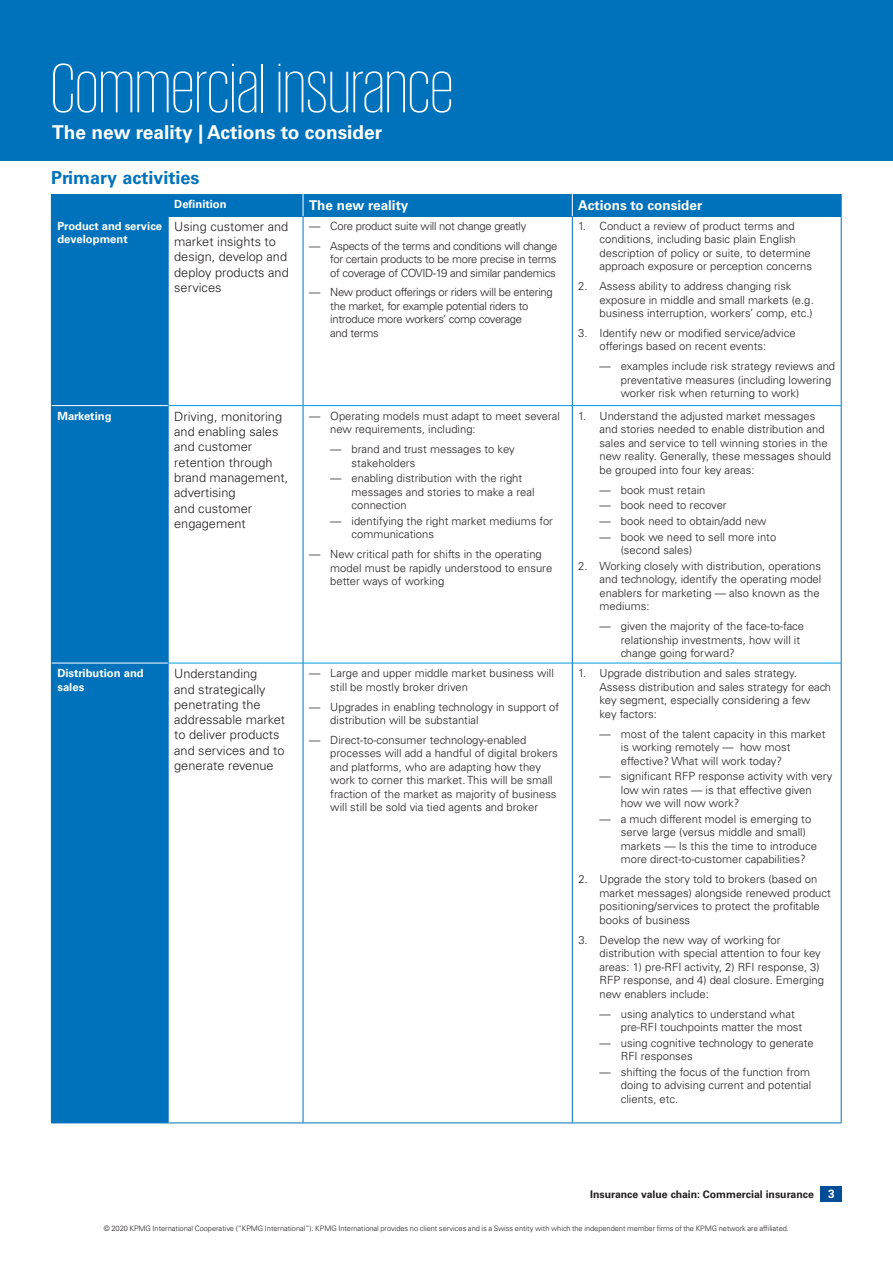
<style>
.page{position:relative;width:893px;height:1263px;background:#fff}
.page>*{position:absolute;margin:0;border:0;box-sizing:border-box;transform-origin:0 0}
.t1{font:200 71.55px "KPMG";letter-spacing:.01em;color:#fff}
.t2{font:700 19.05px "Univers LT Std";color:#fff}
.t3{font:700 18px "Univers LT Std";color:#0072bc}
.t4{font:700 13.5px "Univers LT Std";color:#fff}
.t5{font:300 12.75px/15.3px "Univers LT Std";color:#231f20}
.t6{font:300 11.25px/13.5px "Univers LT Std";color:#231f20}
.t7{font:300 11.25px/13.5px "Univers LT Std";letter-spacing:-.025em;color:#231f20}
.t8{font:700 11.25px/13.5px "Univers LT Std";color:#fff}
.t9{font:700 10.5px "Univers LT Std";color:#231f20}
.t10{font:300 7.5px "Univers LT Std";letter-spacing:-.005em;color:#231f20}
.s1{font-size:12px;color:#fff}
</style>
<div class="page">
<div style="left:821px;top:1186px;width:21px;height:15px;background:#014d97"></div>
<div style="left:0;top:0;width:893px;height:160px;background:#0072bc"></div>
<div style="left:51px;top:194px;width:117px;height:22px;background:#0072bc"></div>
<div style="left:168px;top:194px;width:135px;height:22px;background:#0072bc"></div>
<div style="left:303px;top:194px;width:269px;height:22px;background:#0072bc"></div>
<div style="left:572px;top:194px;width:269px;height:22px;background:#0072bc"></div>
<div style="left:51px;top:216px;width:117px;height:190px;background:#0072bc"></div>
<div style="left:51px;top:406px;width:117px;height:257px;background:#0072bc"></div>
<div style="left:51px;top:663px;width:117px;height:460px;background:#0072bc"></div>
<svg style="left:303px;top:194px;width:1px;height:22px"></svg>
<svg style="left:572px;top:194px;width:1px;height:22px"></svg>
<hr style="left:169px;top:405px;width:134px;height:1px;background:#009cdc">
<hr style="left:303px;top:405px;width:269px;height:1px;background:#009cdc">
<hr style="left:573px;top:405px;width:268px;height:1px;background:#009cdc">
<hr style="left:169px;top:663px;width:134px;height:1px;background:#009cdc">
<hr style="left:303px;top:663px;width:269px;height:1px;background:#009cdc">
<hr style="left:573px;top:663px;width:268px;height:1px;background:#009cdc">
<svg style="left:841px;top:194px;width:1px;height:22px"></svg>
<hr style="left:303px;top:216px;width:1px;height:190px;background:#0072bc">
<hr style="left:572px;top:216px;width:1px;height:190px;background:#0072bc">
<hr style="left:841px;top:216px;width:1px;height:190px;background:#0072bc">
<hr style="left:303px;top:406px;width:1px;height:257px;background:#0072bc">
<hr style="left:572px;top:406px;width:1px;height:257px;background:#0072bc">
<hr style="left:841px;top:406px;width:1px;height:257px;background:#0072bc">
<hr style="left:303px;top:663px;width:1px;height:459px;background:#0072bc">
<hr style="left:572px;top:663px;width:1px;height:459px;background:#0072bc">
<hr style="left:841px;top:663px;width:1px;height:459px;background:#0072bc">
<hr style="left:168px;top:1122px;width:135px;height:1px;background:#0072bc">
<hr style="left:303px;top:1122px;width:269px;height:1px;background:#0072bc">
<hr style="left:572px;top:1122px;width:270px;height:1px;background:#0072bc">
<hr style="left:168px;top:216px;width:1px;height:190px;background:#0072bc">
<hr style="left:168px;top:406px;width:1px;height:257px;background:#0072bc">
<hr style="left:168px;top:663px;width:1px;height:459px;background:#0072bc">
<hr style="left:52px;top:405px;width:116px;height:1px;background:#fff">
<hr style="left:52px;top:663px;width:116px;height:1px;background:#fff">
<h1 class="t1" style="left:51px;top:54px;width:404px">Commercial insurance</h1>
<h2 class="t2" style="left:52px;top:121px;width:332px">The new reality | Actions to consider</h2>
<h3 class="t3" style="left:51px;top:167px;width:150px">Primary activities</h3>
<p class="t8" style="left:174px;top:198px;width:54px">Definition</p>
<p class="t4" style="left:309px;top:197px;width:101px">The new reality</p>
<p class="t4" style="left:578px;top:197px;width:125px">Actions to consider</p>
<p class="t8" style="left:57px;top:219px;width:106px">Product and service development</p>
<p class="t5" style="left:174px;top:219px;width:116px">Using customer and market insights to design, develop and deploy products and services</p>
<p class="t7" style="left:309px;top:219px;width:219px">— Core product suite will not change greatly</p>
<p class="t6" style="left:600px;top:219px;width:214px;text-indent:-21px">1. Conduct a review of product terms and conditions, including basic plain English description of policy or suite, to determine approach exposure or perception concerns</p>
<p class="t6" style="left:600px;top:279px;width:216px;text-indent:-21px">2. Assess ability to address changing risk exposure in middle and small markets (e.g. business interruption, workers’ comp, etc.)</p>
<p class="t6" style="left:600px;top:326px;width:198px;text-indent:-21px">3. Identify new or modified service/advice offerings based on recent events:</p>
<p class="t6" style="left:621px;top:360px;width:216px;text-indent:-21px">— examples include risk strategy reviews and preventative measures (including lowering worker risk when returning to work)</p>
<p class="t6" style="left:330px;top:239px;width:229px;text-align:justify;text-indent:-21px">— Aspects of the terms and conditions will change for certain products to be more precise in terms of coverage of COVID-19 and similar pandemics</p>
<p class="t7" style="left:330px;top:286px;width:224px;text-indent:-21px">— New product offerings or riders will be entering the market, for example potential riders to introduce more workers’ comp coverage<br>and terms</p>
<p class="t8" style="left:57px;top:409px;width:56px">Marketing</p>
<p class="t5" style="left:174px;top:409px;width:116px">Driving, monitoring and enabling sales and customer retention through brand management, advertising<br>and customer engagement</p>
<p class="t6" style="left:330px;top:409px;width:231px;text-indent:-21px">— Operating models must adapt to meet several new requirements, including:</p>
<p class="t6" style="left:352px;top:442px;width:165px;text-indent:-21px">— brand and trust messages to key stakeholders</p>
<p class="t6" style="left:352px;top:471px;width:184px;text-indent:-21px">— enabling distribution with the right messages and stories to make a real connection</p>
<p class="t6" style="left:352px;top:514px;width:203px;text-indent:-21px">— identifying the right market mediums for communications</p>
<p class="t6" style="left:330px;top:547px;width:223px;text-indent:-21px">— New critical path for shifts in the operating model must be rapidly understood to ensure better ways of working</p>
<p class="t8" style="left:57px;top:666px;width:88px">Distribution and sales</p>
<p class="t5" style="left:174px;top:666px;width:112px">Understanding<br>and strategically penetrating the addressable market to deliver products and services and to generate revenue</p>
<p class="t6" style="left:330px;top:666px;width:225px;text-indent:-21px">— Large and upper middle market business will still be mostly broker driven</p>
<p class="t6" style="left:330px;top:700px;width:230px;text-indent:-21px">— Upgrades in enabling technology in support of distribution will be substantial</p>
<p class="t6" style="left:330px;top:733px;width:229px;text-indent:-21px">— Direct-to-consumer technology-enabled processes will add a handful of digital brokers and platforms, who are adapting how they work to corner this market. This will be small fraction of the market as majority of business will still be sold via tied agents and broker</p>
<p class="t6" style="left:600px;top:409px;width:233px;text-indent:-21px">1. Understand the adjusted market messages and stories needed to enable distribution and sales and service to tell winning stories in the new reality. Generally, these messages should be grouped into four key areas:</p>
<p class="t6" style="left:600px;top:483px;width:107px">— book must retain</p>
<p class="t6" style="left:600px;top:498px;width:129px">— book need to recover</p>
<p class="t6" style="left:600px;top:514px;width:168px">— book need to obtain/add new</p>
<p class="t6" style="left:621px;top:530px;width:157px;text-indent:-21px">— book we need to sell more into (second sales)</p>
<p class="t6" style="left:600px;top:559px;width:223px;text-indent:-21px">2. Working closely with distribution, operations and technology, identify the operating model enablers for marketing — also known as the mediums:</p>
<p class="t6" style="left:621px;top:619px;width:185px;text-indent:-21px">— given the majority of the face-to-face relationship investments, how will it change going forward?</p>
<p class="t6" style="left:600px;top:666px;width:233px;text-indent:-21px">1. Upgrade distribution and sales strategy.<br>Assess distribution and sales strategy for each key segment, especially considering a few<br>key factors:</p>
<p class="t6" style="left:621px;top:727px;width:206px;text-indent:-21px">— most of the talent capacity in this market is working remotely — how most effective? What will work today?</p>
<p class="t6" style="left:621px;top:769px;width:213px;text-indent:-21px">— significant RFP response activity with very low win rates — is that effective given how we will now work?</p>
<p class="t6" style="left:621px;top:812px;width:198px;text-indent:-21px">— a much different model is emerging to serve large (versus middle and small) markets — Is this the time to introduce more direct-to-customer capabilities?</p>
<p class="t6" style="left:600px;top:872px;width:233px;text-indent:-21px">2. Upgrade the story told to brokers (based on market messages) alongside renewed product positioning/services to protect the profitable books of business</p>
<p class="t6" style="left:600px;top:933px;width:226px;text-indent:-21px">3. Develop the new way of working for distribution with special attention to four key areas: 1) pre-RFI activity, 2) RFI response, 3)<br>RFP response, and 4) deal closure. Emerging new enablers include:</p>
<p class="t6" style="left:621px;top:1007px;width:183px;text-indent:-21px">— using analytics to understand what pre-RFI touchpoints matter the most</p>
<p class="t6" style="left:621px;top:1036px;width:195px;text-indent:-21px">— using cognitive technology to generate<br>RFI responses</p>
<p class="t6" style="left:621px;top:1065px;width:192px;text-align:justify;text-indent:-21px">— shifting the focus of the function from doing to advising current and potential clients, etc.</p>
<p class="t9" style="left:590px;top:1188px;width:246px">Insurance value chain: Commercial insurance <span class="s1">3</span></p>
<p class="t10" style="left:104px;top:1224px;width:687px">© 2020 KPMG International Cooperative (“KPMG International”). KPMG International provides no client services and is a Swiss entity with which the independent member firms of the KPMG network are affiliated.</p>
</div>
